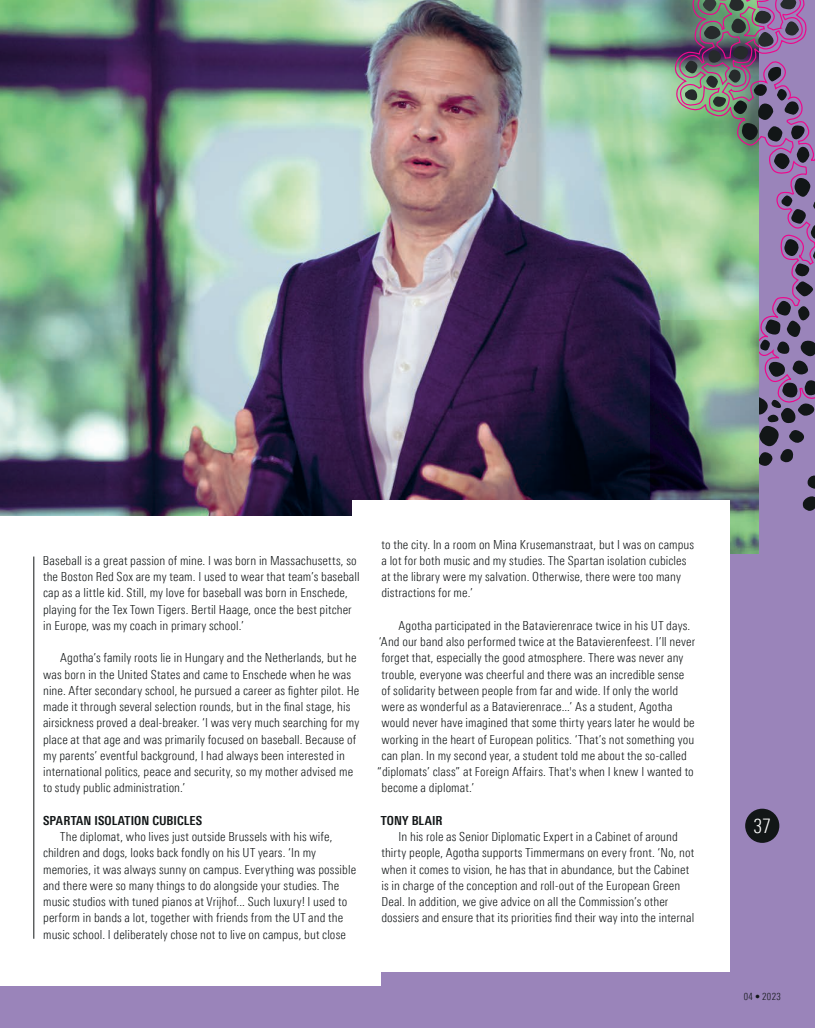
<style>
.page{position:relative;width:815px;height:1028px;background:#9a84ba}
.page>*{position:absolute;margin:0;border:0;box-sizing:border-box;transform-origin:0 0}
.t1{font:300 20px "Linotype Univers 320 Cn";color:#fff}
.t2{font:300 12.5px/16.2px "Linotype Univers 320 Cn";letter-spacing:.005em;color:#121617}
.t3{font:700 12.5px "Linotype Univers 620 Cn";letter-spacing:.005em;color:#121617}
.t4{font:300 10px "Linotype Univers 320 Cn";letter-spacing:.035em;color:#121617}
</style>
<div class="page">
<img style="left:0;top:0;width:650px;height:516px">
<svg style="left:758px;top:423px;width:57px;height:89px"></svg>
<svg style="left:630px;top:0;width:185px;height:423px"></svg>
<img style="left:633px;top:0;width:182px;height:170px">
<img style="left:650px;top:321px;width:108px;height:232px">
<div style="left:353px;top:500px;width:377px;height:471px;background:#fff"></div>
<div style="left:0;top:516px;width:381px;height:469px;background:#fff"></div>
<hr style="left:34px;top:556px;width:1px;height:382px;background:#121617">
<div style="left:745px;top:808px;width:34px;height:35px;background:#121617;border-radius:50%"></div>
<p class="t2" style="left:43px;top:552px;width:318px">Baseball is a great passion of mine. I was born in Massachusetts, so the Boston Red Sox are my team. I used to wear that team’s baseball cap as a little kid. Still, my love for baseball was born in Enschede, playing for the Tex Town Tigers. Bertil Haage, once the best pitcher in Europe, was my coach in primary school.’</p>
<p class="t2" style="left:43px;top:650px;width:318px;text-indent:17px">Agotha’s family roots lie in Hungary and the Netherlands, but he was born in the United States and came to Enschede when he was nine. After secondary school, he pursued a career as fighter pilot. He made it through several selection rounds, but in the final stage, his airsickness proved a deal-breaker. ‘I was very much searching for my place at that age and was primarily focused on baseball. Because of my parents’ eventful background, I had always been interested in international politics, peace and security, so my mother advised me to study public administration.’</p>
<p class="t3" style="left:43px;top:813px;width:161px">SPARTAN ISOLATION CUBICLES</p>
<p class="t2" style="left:43px;top:828px;width:315px;text-indent:17px">The diplomat, who lives just outside Brussels with his wife, children and dogs, looks back fondly on his UT years. ‘In my memories, it was always sunny on campus. Everything was possible and there were so many things to do alongside your studies. The music studios with tuned pianos at Vrijhof... Such luxury! I used to perform in bands a lot, together with friends from the UT and the music school. I deliberately chose not to live on campus, but close</p>
<p class="t2" style="left:381px;top:536px;width:314px">to the city. In a room on Mina Krusemanstraat, but I was on campus a lot for both music and my studies. The Spartan isolation cubicles at the library were my salvation. Otherwise, there were too many distractions for me.’</p>
<p class="t2" style="left:399px;top:617px;width:293px">Agotha participated in the Batavierenrace twice in his UT days.</p>
<p class="t2" style="left:379px;top:633px;width:318px">‘And our band also performed twice at the Batavierenfeest. I’ll never</p>
<p class="t2" style="left:381px;top:650px;width:304px">forget that, especially the good atmosphere. There was never any</p>
<p class="t2" style="left:381px;top:666px;width:304px">trouble, everyone was cheerful and there was an incredible sense</p>
<p class="t2" style="left:381px;top:682px;width:298px">of solidarity between people from far and wide. If only the world</p>
<p class="t2" style="left:381px;top:698px;width:293px">were as wonderful as a Batavierenrace...’ As a student, Agotha</p>
<p class="t2" style="left:381px;top:715px;width:315px">would never have imagined that some thirty years later he would be</p>
<p class="t2" style="left:381px;top:731px;width:314px">working in the heart of European politics. ‘That’s not something you</p>
<p class="t2" style="left:381px;top:747px;width:307px">can plan. In my second year, a student told me about the so-called</p>
<p class="t2" style="left:377px;top:763px;width:318px">“diplomats’ class” at Foreign Affairs. That's when I knew I wanted to</p>
<p class="t2" style="left:382px;top:780px;width:94px">become a diplomat.’</p>
<p class="t3" style="left:381px;top:813px;width:63px">TONY BLAIR</p>
<p class="t2" style="left:381px;top:828px;width:314px;text-indent:17px">In his role as Senior Diplomatic Expert in a Cabinet of around thirty people, Agotha supports Timmermans on every front. ‘No, not when it comes to vision, he has that in abundance, but the Cabinet is in charge of the conception and roll-out of the European Green Deal. In addition, we give advice on all the Commission’s other dossiers and ensure that its priorities find their way into the internal</p>
<h1 class="t1" style="left:753px;top:814px;width:19px">37</h1>
<p class="t4" style="left:744px;top:990px;width:38px">04 • 2023</p>
</div>
